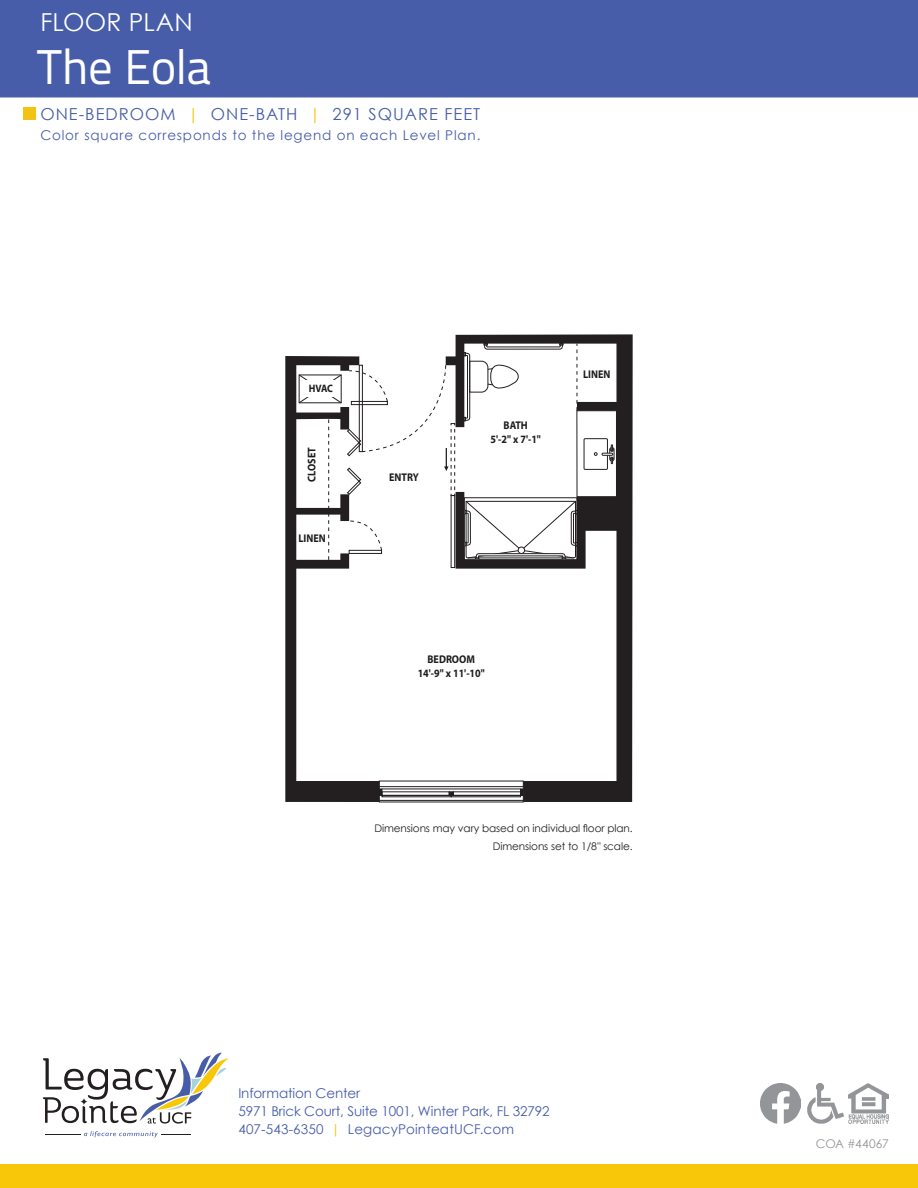
<style>
.page{position:relative;width:918px;height:1188px;background:#fff}
.page>*{position:absolute;margin:0;border:0;box-sizing:border-box;transform-origin:0 0}
.t1{font:48.75px "Titillium Text 22 L";letter-spacing:-.02em;color:#fff}
.t2{font:24.75px "Century Gothic";letter-spacing:.01em;color:#fff}
.t3{font:16.5px "Century Gothic";letter-spacing:.06em;color:#475da9}
.t4{font:13.5px/18px "Century Gothic";letter-spacing:-.01em;color:#475da9}
.t5{font:13.5px "Century Gothic";letter-spacing:.06em;color:#475da9}
.t6{font:12px "Century Gothic";letter-spacing:-.01em;color:#939598}
.t7{font:700 11.25px/13.6px "Myriad Pro";color:#1f1c1d;text-align:center;scale:.9 1}
.t8{font:700 10.8px "Myriad Pro";color:#1f1c1d;scale:.9 1}
.t9{font:10.5px "Century Gothic";letter-spacing:-.01em;color:#231f20}
.s1{color:#f9c709}
</style>
<div class="page">
<div style="left:0;top:0;width:918px;height:97px;background:#475da9"></div>
<div style="left:0;top:1164px;width:918px;height:24px;background:#f9c709"></div>
<hr style="left:45px;top:1134px;width:36px;height:1px;background:#231f20">
<hr style="left:161px;top:1134px;width:30px;height:1px;background:#231f20">
<svg style="left:84px;top:1131px;width:74px;height:7px"></svg>
<svg style="left:43px;top:1053px;width:186px;height:71px"></svg>
<img style="left:849px;top:1083px;width:40px;height:41px">
<img style="left:807px;top:1083px;width:37px;height:41px">
<img style="left:760px;top:1083px;width:40px;height:40px">
<svg style="left:455px;top:334px;width:178px;height:468px"></svg>
<svg style="left:285px;top:356px;width:170px;height:446px"></svg>
<div style="left:23px;top:108px;width:13px;height:12px;background:#f3c314"></div>
<h2 class="t2" style="left:40px;top:7px;width:154px">FLOOR PLAN</h2>
<p class="t1" style="left:37px;top:31px;width:176px">The Eola</p>
<p class="t3" style="left:40px;top:104px;width:441px">ONE-BEDROOM <span class="s1">|</span> ONE-BATH <span class="s1">|</span> 291 SQUARE FEET</p>
<p class="t5" style="left:40px;top:127px;width:442px">Color square corresponds to the legend on each Level Plan.</p>
<p class="t8" style="left:309px;top:382px;width:28px">HVAC</p>
<p class="t7" style="left:305px;top:482px;width:40px;rotate:-90deg">CLOSET</p>
<p class="t7" style="left:298px;top:531px;width:32px">LINEN</p>
<p class="t7" style="left:389px;top:470px;width:35px">ENTRY</p>
<p class="t7" style="left:491px;top:418px;width:57px">BATH<br>5'-2" x 7'-1"</p>
<p class="t7" style="left:583px;top:367px;width:32px">LINEN</p>
<p class="t7" style="left:418px;top:652px;width:76px">BEDROOM<br>14'-9" x 11'-10"</p>
<p class="t9" style="left:374px;top:822px;width:260px">Dimensions may vary based on individual floor plan.</p>
<p class="t9" style="left:493px;top:840px;width:141px">Dimensions set to 1/8" scale.</p>
<p class="t4" style="left:238px;top:1084px;width:313px">Information Center<br>5971 Brick Court, Suite 1001, Winter Park, FL 32792<br>407-543-6350 <span class="s1">|</span> LegacyPointeatUCF.com</p>
<p class="t6" style="left:816px;top:1136px;width:74px">COA #44067</p>
</div>
